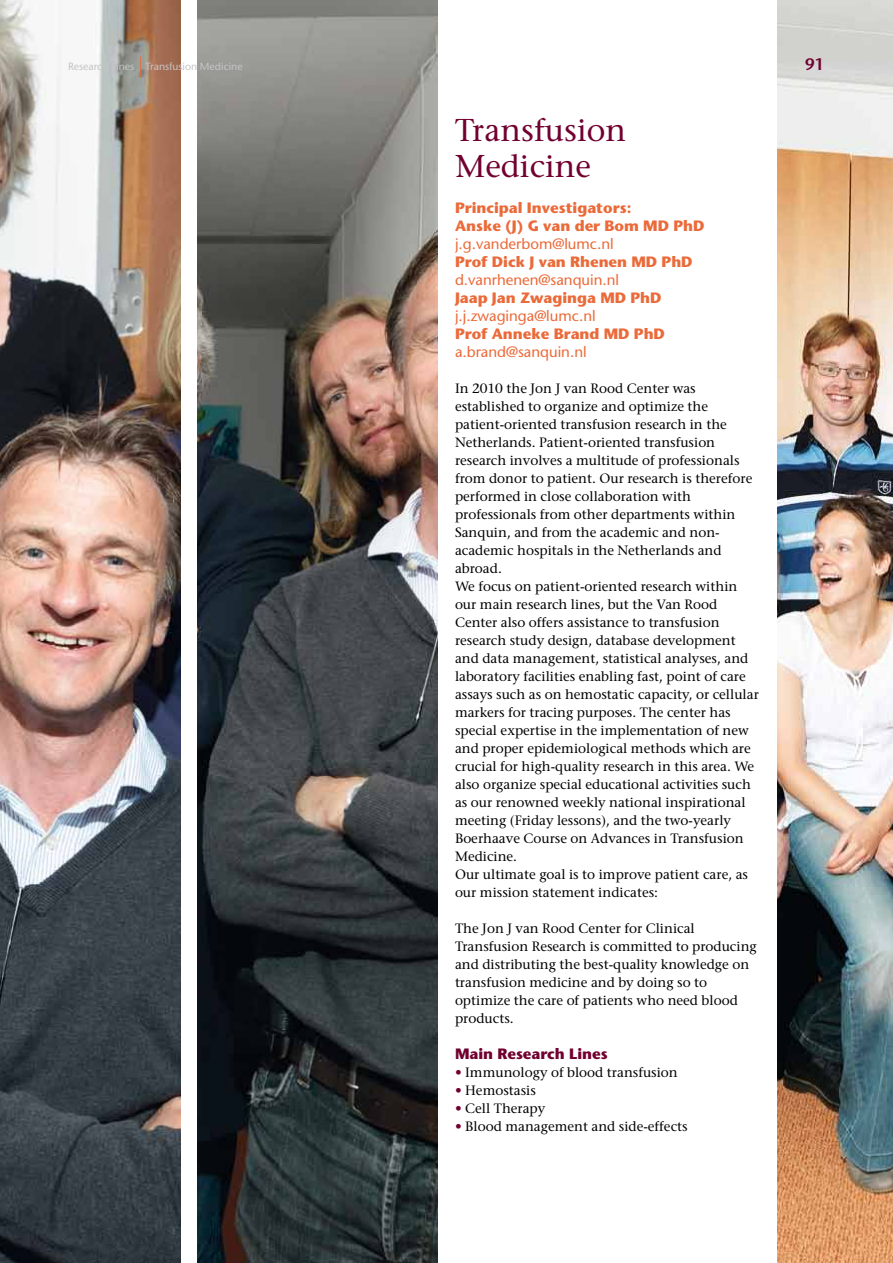
<style>
.page{position:relative;width:893px;height:1263px;background:#fff}
.page>*{position:absolute;margin:0;border:0;box-sizing:border-box;transform-origin:0 0}
.t1{font:31.5px/36px "Stone Serif";color:#710030}
.t2{font:600 16.5px "Stone Sans";color:#710030}
.t3{font:700 15px/18px "Stone Sans";color:#eb6a39}
.t4{font:15px "Stone Sans";color:#eb6a39}
.t5{font:700 15px "Stone Sans";color:#710030}
.t6{font:13.5px/18px "Stone Serif";color:#000}
.t7{font:10.5px "Stone Sans";color:#c4c5c6}
.s1{color:#710030}
</style>
<div class="page">
<img style="left:0;top:0;width:180px;height:1263px">
<img style="left:777px;top:0;width:116px;height:1263px">
<img style="left:197px;top:0;width:241px;height:1263px">
<svg style="left:140px;top:57px;width:1px;height:20px"></svg>
<p class="t7" style="left:68px;top:60px;width:176px">Research Lines Transfusion Medicine</p>
<p class="t2" style="left:805px;top:54px;width:20px">91</p>
<h1 class="t1" style="left:455px;top:112px;width:173px">Transfusion<br>Medicine</h1>
<p class="t3" style="left:455px;top:199px;width:251px">Principal Investigators:<br>Anske (J) G van der Bom MD PhD</p>
<p class="t4" style="left:455px;top:235px;width:160px">j.g.vanderbom@lumc.nl</p>
<p class="t3" style="left:455px;top:253px;width:239px">Prof Dick J van Rhenen MD PhD</p>
<p class="t4" style="left:455px;top:271px;width:166px">d.vanrhenen@sanquin.nl</p>
<p class="t3" style="left:455px;top:289px;width:208px">Jaap Jan Zwaginga MD PhD</p>
<p class="t4" style="left:455px;top:307px;width:142px">j.j.zwaginga@lumc.nl</p>
<p class="t3" style="left:455px;top:325px;width:212px">Prof Anneke Brand MD PhD</p>
<p class="t4" style="left:455px;top:343px;width:133px">a.brand@sanquin.nl</p>
<p class="t6" style="left:455px;top:379px;width:305px">In 2010 the Jon J van Rood Center was established to organize and optimize the patient-oriented transfusion research in the Netherlands. Patient-oriented transfusion research involves a multitude of professionals from donor to patient. Our research is therefore performed in close collaboration with professionals from other departments within Sanquin, and from the academic and non&shy;academic hospitals in the Netherlands and abroad.<br>We focus on patient-oriented research within our main research lines, but the Van Rood Center also offers assistance to transfusion research study design, database development and data management, statistical analyses, and laboratory facilities enabling fast, point of care assays such as on hemostatic capacity, or cellular markers for tracing purposes. The center has special expertise in the implementation of new and proper epidemiological methods which are crucial for high-quality research in this area. We also organize special educational activities such as our renowned weekly national inspirational meeting (Friday lessons), and the two-yearly Boerhaave Course on Advances in Transfusion Medicine.<br>Our ultimate goal is to improve patient care, as our mission statement indicates:</p>
<p class="t6" style="left:455px;top:919px;width:303px">The Jon J van Rood Center for Clinical Transfusion Research is committed to producing and distributing the best-quality knowledge on transfusion medicine and by doing so to optimize the care of patients who need blood products.</p>
<p class="t5" style="left:455px;top:1045px;width:154px">Main Research Lines</p>
<p class="t6" style="left:455px;top:1063px;width:224px"><span class="s1">•</span> Immunology of blood transfusion</p>
<p class="t6" style="left:455px;top:1081px;width:82px"><span class="s1">•</span> Hemostasis</p>
<p class="t6" style="left:455px;top:1099px;width:92px"><span class="s1">•</span> Cell Therapy</p>
<p class="t6" style="left:455px;top:1117px;width:234px"><span class="s1">•</span> Blood management and side-effects</p>
</div>
